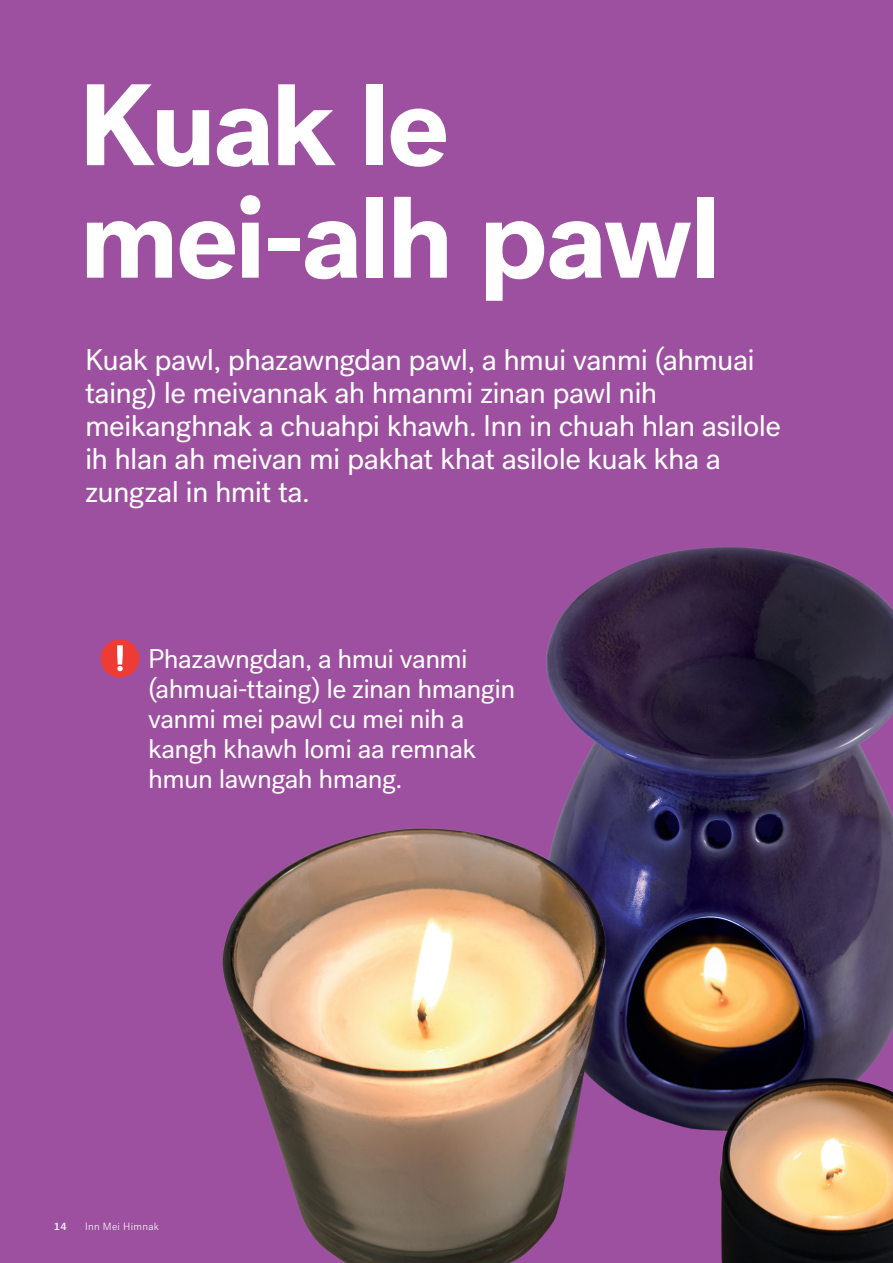
<style>
.page{position:relative;width:893px;height:1263px;background:#9d509f}
.page>*{position:absolute;margin:0;border:0;box-sizing:border-box;transform-origin:0 0}
.t1{font:700 115.5px/112.5px "Post Grotesk";letter-spacing:-.03em;color:#fff}
.t2{font:30px/33px "Post Grotesk";letter-spacing:-.025em;color:#fff}
.t3{font:27px/30px "Post Grotesk";letter-spacing:-.02em;color:#fff}
.t4{font:300 10.5px "Post Grotesk";letter-spacing:.03em;color:#fff}
.t5{font:500 10.5px "Post Grotesk";color:#fff}
</style>
<div class="page">
<img style="left:222px;top:547px;width:671px;height:716px">
<svg style="left:101px;top:639px;width:38px;height:38px"></svg>
<p class="t1" style="left:79px;top:70px;width:644px">Kuak le mei-alh pawl</p>
<p class="t2" style="left:85px;top:343px;width:697px">Kuak pawl, phazawngdan pawl, a hmui vanmi (ahmuai taing) le meivannak ah hmanmi zinan pawl nih meikanghnak a chuahpi khawh. Inn in chuah hlan asilole ih hlan ah meivan mi pakhat khat asilole kuak kha a zungzal in hmit ta.</p>
<p class="t3" style="left:148px;top:644px;width:369px">Phazawngdan, a hmui vanmi (ahmuai-ttaing) le zinan hmangin vanmi mei pawl cu mei nih a kangh khawh lomi aa remnak hmun lawngah hmang.</p>
<p class="t5" style="left:54px;top:1219px;width:14px">14</p>
<p class="t4" style="left:85px;top:1220px;width:75px">Inn Mei Himnak</p>
</div>
